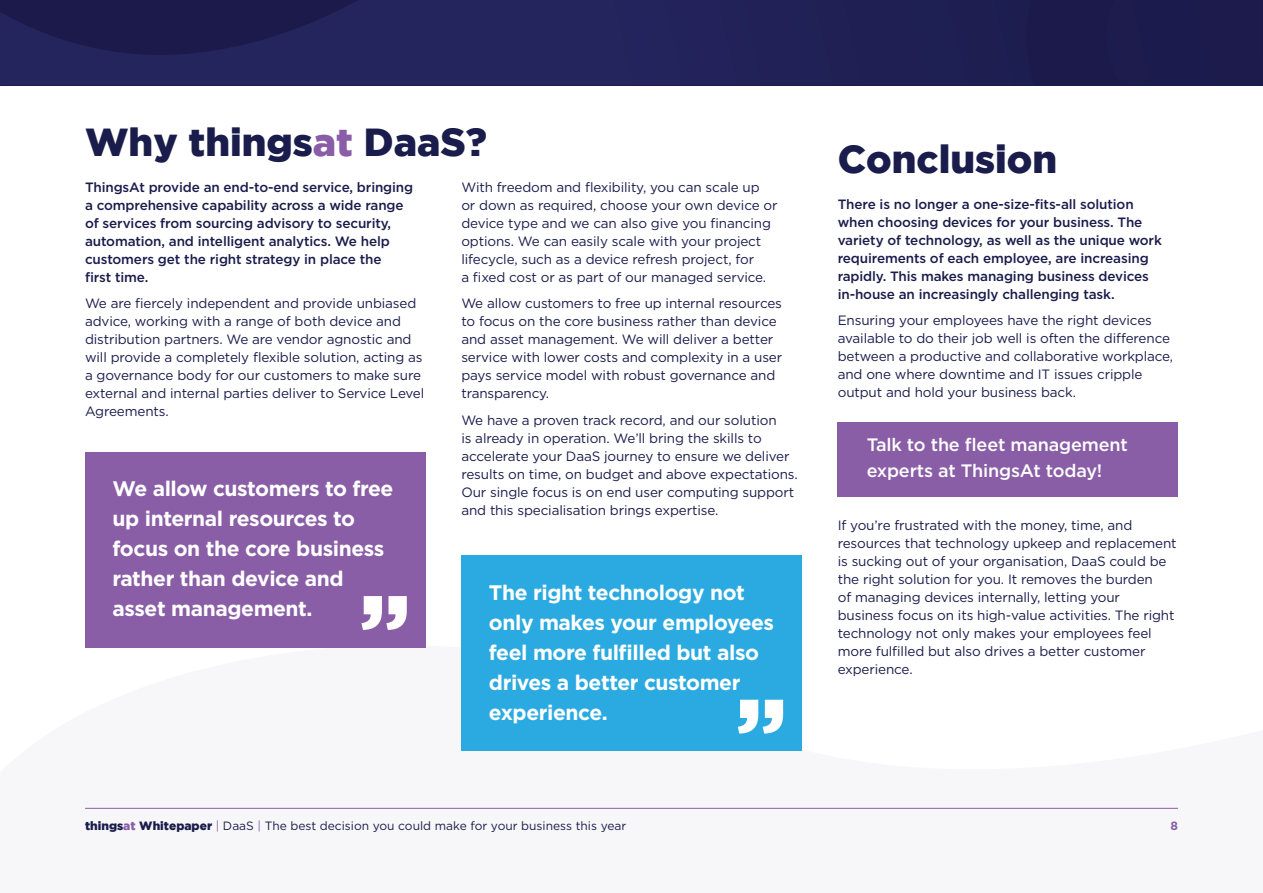
<style>
.page{position:relative;width:1263px;height:893px;background:#fff}
.page>*{position:absolute;margin:0;border:0;box-sizing:border-box;transform-origin:0 0}
.t1{font:900 39px "Gotham";color:#1a1c4b}
.t2{font:700 21px/30px "Gotham";letter-spacing:-.02em;color:#fff}
.t3{font:500 18px/25.5px "Gotham";letter-spacing:-.01em;color:#fff}
.t4{font:13.5px/18px "Gotham";letter-spacing:-.01em;color:#1a1c4b}
.t5{font:500 13.5px/18px "Gotham";letter-spacing:-.01em;color:#1a1c4b}
.t6{font:12px "Gotham";color:#1a1c4b}
.t7{font:700 12px "Gotham";color:#895ea7}
.s1{color:#895ea7}
.s2{font-weight:900}
.s3{font-weight:900;color:#895ea7}
</style>
<div class="page">
<svg style="left:85px;top:583px;width:1093px;height:225px;fill:#f7f6f8"></svg>
<hr style="left:85px;top:808px;width:1093px;height:1px;background:#895ea7">
<div style="left:0;top:0;width:1263px;height:85px;background:#1c1a4b"></div>
<svg style="left:0;top:0;width:825px;height:85px"></svg>
<div style="left:85px;top:452px;width:340px;height:195px;background:#895ea7"></div>
<svg style="left:361px;top:596px;width:46px;height:34px"></svg>
<div style="left:461px;top:555px;width:340px;height:196px;background:#2baae1"></div>
<svg style="left:738px;top:700px;width:45px;height:34px"></svg>
<div style="left:838px;top:422px;width:340px;height:75px;background:#895ea7"></div>
<h1 class="t1" style="left:85px;top:120px;width:403px">Why things<span class="s1">at</span> DaaS?</h1>
<p class="t5" style="left:85px;top:178px;width:330px">ThingsAt provide an end-to-end service, bringing a comprehensive capability across a wide range of services from sourcing advisory to security, automation, and intelligent analytics. We help customers get the right strategy in place the<br>first time.</p>
<p class="t4" style="left:85px;top:294px;width:341px">We are fiercely independent and provide unbiased advice, working with a range of both device and distribution partners. We are vendor agnostic and will provide a completely flexible solution, acting as a governance body for our customers to make sure external and internal parties deliver to Service Level Agreements.</p>
<h2 class="t2" style="left:113px;top:473px;width:282px">We allow customers to free up internal resources to focus on the core business rather than device and asset management.</h2>
<p class="t4" style="left:461px;top:178px;width:318px">With freedom and flexibility, you can scale up<br>or down as required, choose your own device or device type and we can also give you financing options. We can easily scale with your project lifecycle, such as a device refresh project, for<br>a fixed cost or as part of our managed service.</p>
<p class="t4" style="left:461px;top:294px;width:322px">We allow customers to free up internal resources to focus on the core business rather than device and asset management. We will deliver a better service with lower costs and complexity in a user pays service model with robust governance and transparency.</p>
<p class="t4" style="left:461px;top:411px;width:338px">We have a proven track record, and our solution<br>is already in operation. We’ll bring the skills to accelerate your DaaS journey to ensure we deliver results on time, on budget and above expectations.<br>Our single focus is on end user computing support and this specialisation brings expertise.</p>
<h2 class="t2" style="left:489px;top:577px;width:287px">The right technology not only makes your employees feel more fulfilled but also drives a better customer experience.</h2>
<h1 class="t1" style="left:838px;top:136px;width:221px">Conclusion</h1>
<p class="t5" style="left:838px;top:195px;width:326px">There is no longer a one-size-fits-all solution when choosing devices for your business. The variety of technology, as well as the unique work requirements of each employee, are increasing rapidly. This makes managing business devices in-house an increasingly challenging task.</p>
<p class="t4" style="left:838px;top:311px;width:337px">Ensuring your employees have the right devices available to do their job well is often the difference between a productive and collaborative workplace, and one where downtime and IT issues cripple output and hold your business back.</p>
<h3 class="t3" style="left:867px;top:432px;width:263px">Talk to the fleet management experts at ThingsAt today!</h3>
<p class="t4" style="left:838px;top:516px;width:340px">If you’re frustrated with the money, time, and resources that technology upkeep and replacement is sucking out of your organisation, DaaS could be the right solution for you. It removes the burden<br>of managing devices internally, letting your business focus on its high-value activities. The right technology not only makes your employees feel more fulfilled but also drives a better customer experience.</p>
<p class="t6" style="left:85px;top:818px;width:543px"><span class="s2">things</span><span class="s3">at</span> <span class="s2">Whitepaper</span> <span class="s1">|</span> DaaS <span class="s1">|</span> The best decision you could make for your business this year</p>
<p class="t7" style="left:1170px;top:818px;width:9px">8</p>
</div>
